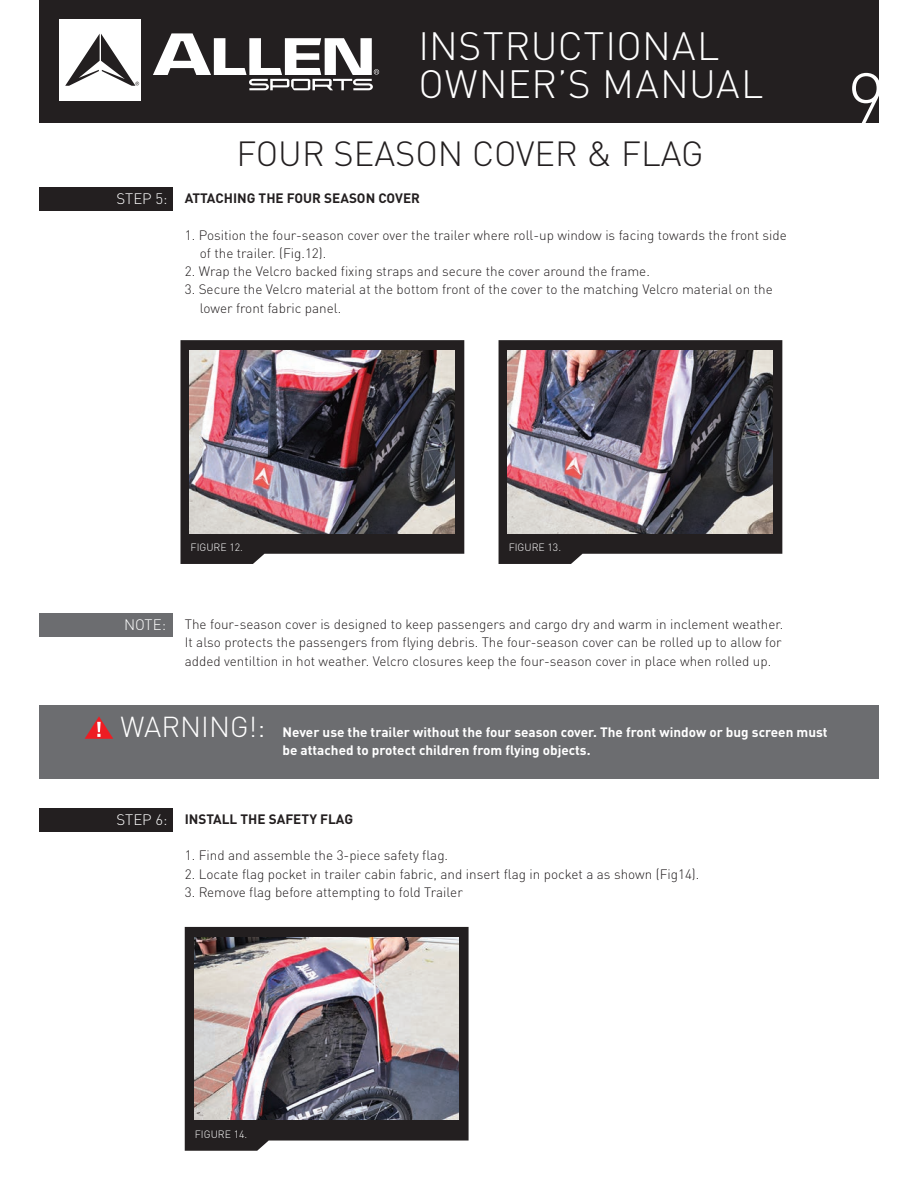
<style>
.page{position:relative;width:918px;height:1188px;background:#fff}
.page>*{position:absolute;margin:0;border:0;box-sizing:border-box;transform-origin:0 0}
.t1{font:300 39px/38.2px "DINOT";letter-spacing:.025em;color:#fff}
.t2{font:300 34.5px "DINOT";color:#231f20}
.t3{font:300 13.5px/18.3px "DINOT";color:#231f20}
.t4{font:700 13.5px/18.3px "DINOT";color:#fff}
.t5{font:700 13.5px "DINOT";color:#231f20}
.t6{font:300 10.5px "DINOT";color:#fff}
.s1{font-size:75px}
.s2{font-weight:300;font-size:15px;color:#fff}
.s3{font-size:15px;color:#fff}
.s4{font-weight:300;font-size:28.5px}
</style>
<div class="page">
<div style="left:39px;top:0;width:840px;height:123px;background:#231f20"></div>
<div style="left:59px;top:19px;width:82px;height:82px;background:#fff"></div>
<svg style="left:65px;top:34px;width:74px;height:52px"></svg>
<svg style="left:153px;top:33px;width:226px;height:57px"></svg>
<div style="left:39px;top:187px;width:134px;height:24px;background:#231f20"></div>
<svg style="left:180px;top:340px;width:284px;height:224px;background:#494546"></svg>
<svg style="left:185px;top:927px;width:284px;height:224px;background:#454142"></svg>
<svg style="left:499px;top:340px;width:283px;height:224px;background:#464243"></svg>
<img style="left:190px;top:351px;width:265px;height:182px">
<img style="left:194px;top:938px;width:265px;height:182px">
<img style="left:508px;top:351px;width:265px;height:182px">
<div style="left:39px;top:613px;width:134px;height:24px;background:#6c6d70"></div>
<div style="left:39px;top:706px;width:840px;height:73px;background:#6c6d70"></div>
<svg style="left:84px;top:716px;width:29px;height:23px"></svg>
<div style="left:39px;top:808px;width:134px;height:24px;background:#231f20"></div>
<h1 class="t1" style="left:418px;top:26px;width:469px">INSTRUCTIONAL<br>OWNER’S MANUAL <span class="s1">9</span></h1>
<h2 class="t2" style="left:237px;top:132px;width:469px">FOUR SEASON COVER &amp; FLAG</h2>
<p class="t5" style="left:117px;top:189px;width:305px"><span class="s2">STEP 5:</span> ATTACHING THE FOUR SEASON COVER</p>
<p class="t3" style="left:200px;top:225px;width:589px;text-indent:-15px">1. Position the four-season cover over the trailer where roll-up window is facing towards the front side of the trailer. (Fig.12).</p>
<p class="t3" style="left:185px;top:262px;width:467px">2. Wrap the Velcro backed fixing straps and secure the cover around the frame.</p>
<p class="t3" style="left:200px;top:280px;width:574px;text-indent:-15px">3. Secure the Velcro material at the bottom front of the cover to the matching Velcro material on the lower front fabric panel.</p>
<p class="t6" style="left:191px;top:541px;width:54px">FIGURE 12.</p>
<p class="t6" style="left:509px;top:541px;width:54px">FIGURE 13.</p>
<p class="t3" style="left:185px;top:615px;width:600px;text-indent:-61px"><span class="s3">NOTE:</span> The four-season cover is designed to keep passengers and cargo dry and warm in inclement weather.<br>It also protects the passengers from flying debris. The four-season cover can be rolled up to allow for added ventiltion in hot weather. Velcro closures keep the four-season cover in place when rolled up.</p>
<p class="t4" style="left:283px;top:722px;width:546px;text-indent:-162px"><span class="s4">WARNING!:</span> Never use the trailer without the four season cover. The front window or bug screen must be attached to protect children from flying objects.</p>
<p class="t5" style="left:117px;top:810px;width:238px"><span class="s2">STEP 6:</span> INSTALL THE SAFETY FLAG</p>
<p class="t3" style="left:185px;top:846px;width:265px">1. Find and assemble the 3-piece safety flag.</p>
<p class="t3" style="left:185px;top:865px;width:516px">2. Locate flag pocket in trailer cabin fabric, and insert flag in pocket a as shown (Fig14).</p>
<p class="t3" style="left:185px;top:883px;width:280px">3. Remove flag before attempting to fold Trailer</p>
<p class="t6" style="left:195px;top:1128px;width:54px">FIGURE 14.</p>
</div>
